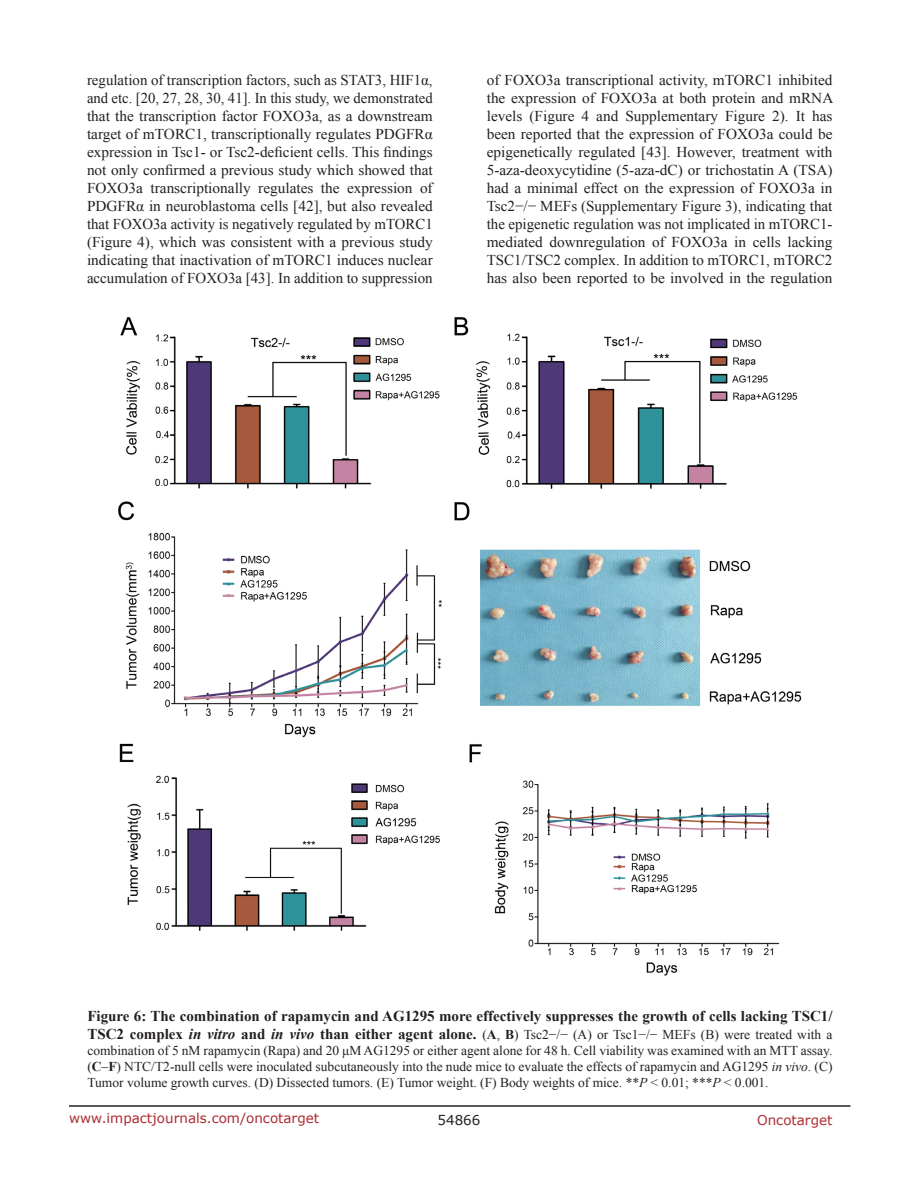
<style>
.page{position:relative;width:918px;height:1188px;background:#fff}
.page>*{position:absolute;margin:0;border:0;box-sizing:border-box;transform-origin:0 0}
.BodyText{font:15px/18px "Times New Roman";color:#231f20;text-align:justify}
.FigureText{font:700 15px "Times New Roman";color:#231f20}
.FigureText-2{font:13.5px/16.2px "Times New Roman";color:#231f20;text-align:justify}
.t1{font:13.5px "Verdana";color:#ac2b31}
.t2{font:13.5px "Verdana";color:#231f20}
.s1{font-weight:700;font-size:15px}
.s2{font-weight:700;font-style:italic;font-size:15px}
.s3{font-weight:700}
.s4{font-style:italic}
</style>
<div class="page">
<hr style="left:69px;top:1105px;width:781px;height:2px;background:#231f20">
<img style="left:118px;top:317px;width:684px;height:659px">
<p class="BodyText" style="left:87px;top:71px;width:347px">regulation of transcription factors, such as STAT3, HIF1α, and etc. [20, 27, 28, 30, 41]. In this study, we demonstrated that the transcription factor FOXO3a, as a downstream target of mTORC1, transcriptionally regulates PDGFRα expression in Tsc1- or Tsc2-deficient cells. This findings not only confirmed a previous study which showed that FOXO3a transcriptionally regulates the expression of PDGFRα in neuroblastoma cells [42], but also revealed that FOXO3a activity is negatively regulated by mTORC1 (Figure 4), which was consistent with a previous study indicating that inactivation of mTORC1 induces nuclear accumulation of FOXO3a [43]. In addition to suppression</p>
<p class="BodyText" style="left:487px;top:71px;width:348px">of FOXO3a transcriptional activity, mTORC1 inhibited the expression of FOXO3a at both protein and mRNA levels (Figure 4 and Supplementary Figure 2). It has been reported that the expression of FOXO3a could be epigenetically regulated [43]. However, treatment with 5-aza-deoxycytidine (5-aza-dC) or trichostatin A (TSA) had a minimal effect on the expression of FOXO3a in Tsc2−/− MEFs (Supplementary Figure 3), indicating that the epigenetic regulation was not implicated in mTORC1- mediated downregulation of FOXO3a in cells lacking TSC1/TSC2 complex. In addition to mTORC1, mTORC2 has also been reported to be involved in the regulation</p>
<p class="FigureText" style="left:87px;top:1005px;width:747px">Figure 6: The combination of rapamycin and AG1295 more effectively suppresses the growth of cells lacking TSC1/</p>
<p class="FigureText-2" style="left:87px;top:1026px;width:747px"><span class="s1">TSC2 complex</span> <span class="s2">in vitro</span> <span class="s1">and</span> <span class="s2">in vivo</span> <span class="s1">than either agent alone.</span> (<span class="s3">A</span>, <span class="s3">B</span>) Tsc2−/− (A) or Tsc1−/− MEFs (B) were treated with a combination of 5 nM rapamycin (Rapa) and 20 μM AG1295 or either agent alone for 48 h. Cell viability was examined with an MTT assay. (<span class="s3">C</span>–<span class="s3">F</span>) NTC/T2-null cells were inoculated subcutaneously into the nude mice to evaluate the effects of rapamycin and AG1295 <span class="s4">in vivo</span>. (C)<br>Tumor volume growth curves. (D) Dissected tumors. (E) Tumor weight. (F) Body weights of mice. **<span class="s4">P</span> &lt; 0.01; ***<span class="s4">P</span> &lt; 0.001.</p>
<p class="t1" style="left:69px;top:1109px;width:252px">www.impactjournals.com/oncotarget</p>
<p class="t2" style="left:438px;top:1111px;width:44px">54866</p>
<p class="t1" style="left:757px;top:1111px;width:77px">Oncotarget</p>
</div>
